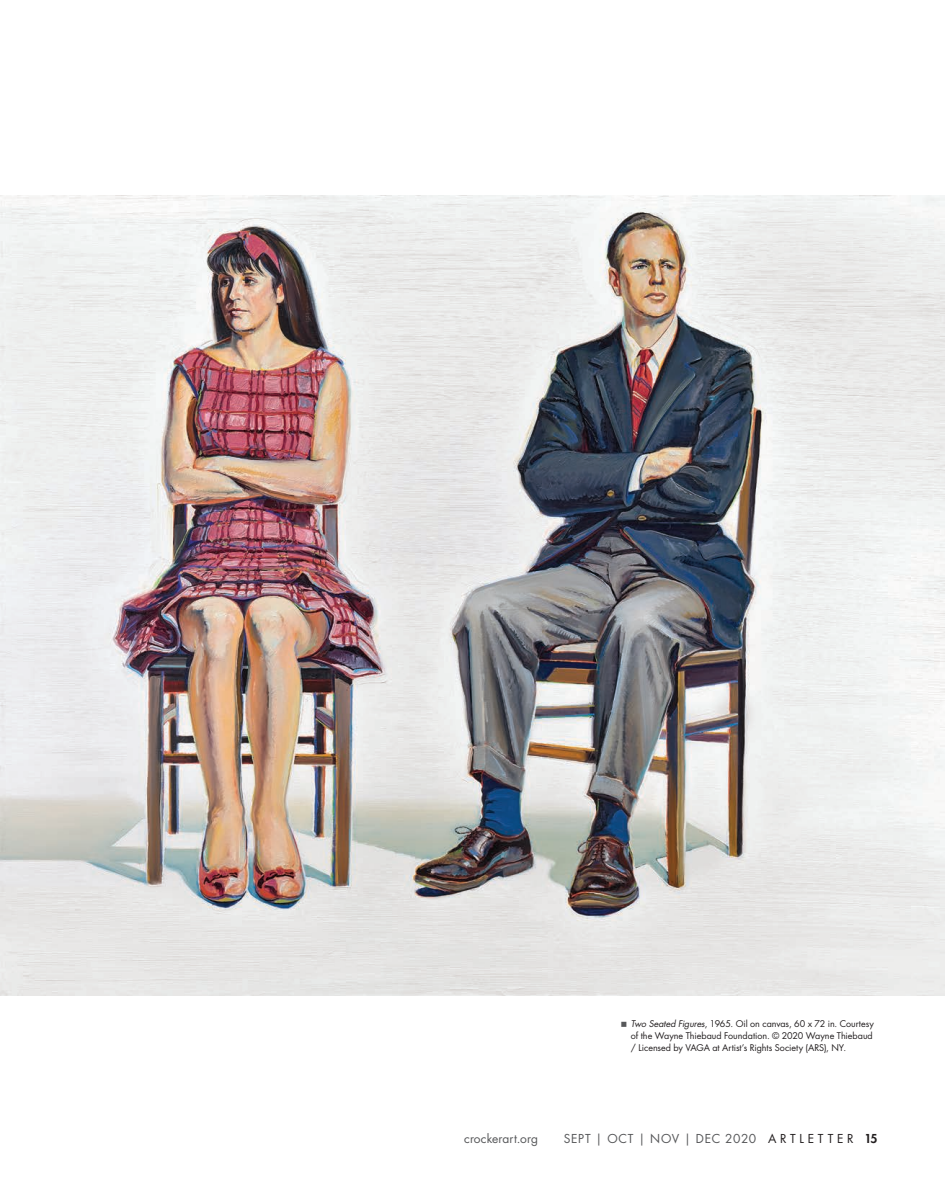
<style>
.page{position:relative;width:945px;height:1188px;background:#fff}
.page>*{position:absolute;margin:0;border:0;box-sizing:border-box;transform-origin:0 0}
.t1{font:12px "Futura Std";letter-spacing:.055em;color:#57585a}
.t2{font:12px "Futura Std";letter-spacing:.01em;color:#57585a}
.Artwork_caption{font:9px/12px "Futura Std";letter-spacing:-.005em;color:#231f20;text-align:justify}
.s1{font-style:italic}
.s2{color:#231f20}
.s3{font-weight:800;color:#231f20}
</style>
<div class="page">
<img style="left:1px;top:196px;width:944px;height:800px">
<p class="Artwork_caption" style="left:631px;top:1017px;width:244px"><span class="s1">Two Seated Figures</span>, 1965. Oil on canvas, 60 x 72 in. Courtesy of the Wayne Thiebaud Foundation. © 2020 Wayne Thiebaud / Licensed by VAGA at Artist’s Rights Society (ARS), NY.</p>
<h1 class="t2" style="left:464px;top:1131px;width:75px">crockerart.org</h1>
<h1 class="t1" style="left:564px;top:1131px;width:315px">SEPT | OCT | NOV | DEC 2020 <span class="s2">A R T L E T T E R</span> <span class="s3">15</span></h1>
</div>
